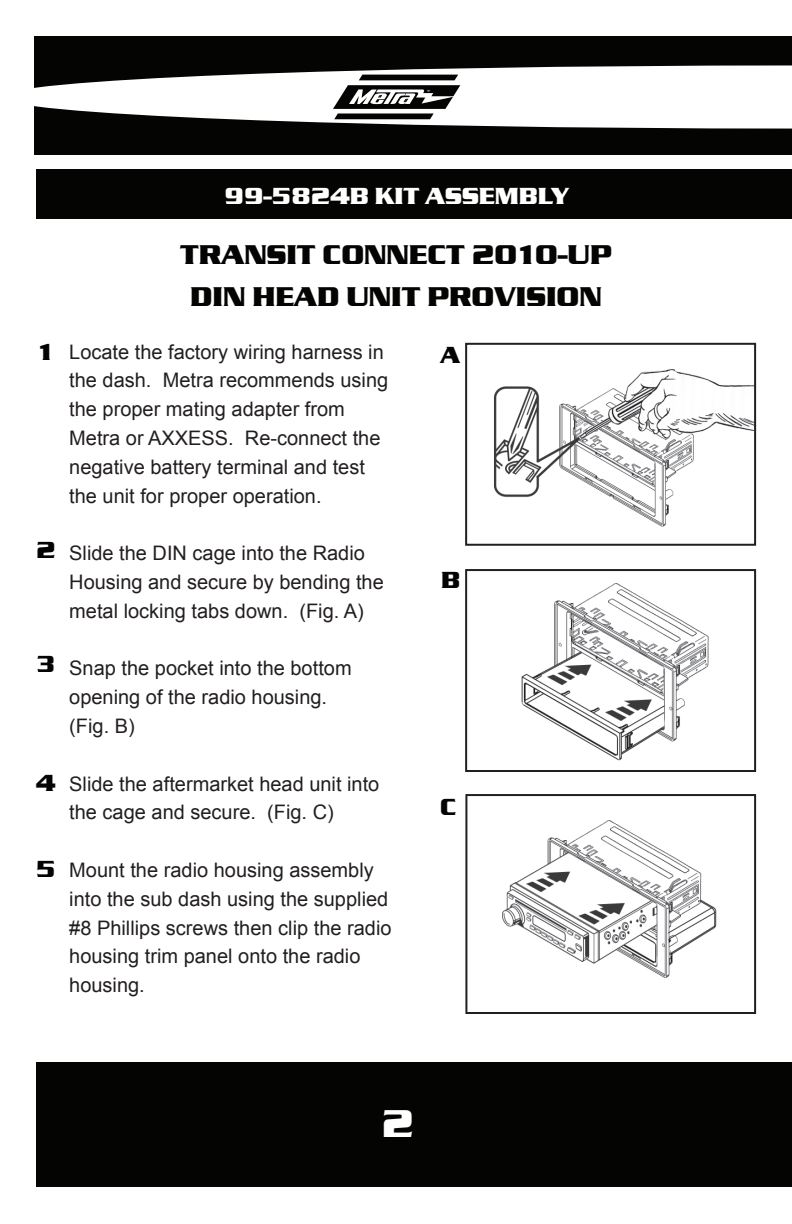
<style>
.page{position:relative;width:792px;height:1224px;background:#fff}
.page>*{position:absolute;margin:0;border:0;box-sizing:border-box;transform-origin:0 0}
.t1{font:700 40px "Serpentine D";color:#fff}
.t2{font:700 28px/41.8px "Serpentine D";color:#040503;text-align:center}
.t3{font:700 24px "Serpentine D";color:#fff}
.t4{font:700 24px "Serpentine D";color:#040503}
.t5{font:20px/28.8px "Arial";color:#231f20}
</style>
<div class="page">
<div style="left:36px;top:1063px;width:756px;height:124px;background:#040503"></div>
<div style="left:34px;top:36px;width:758px;height:119px;background:#040503"></div>
<svg style="left:34px;top:65px;width:758px;height:64px;fill:#fff"></svg>
<div style="left:36px;top:169px;width:756px;height:50px;background:#040503"></div>
<svg style="left:333px;top:75px;width:127px;height:44px"></svg>
<img style="left:494px;top:368px;width:259px;height:159px">
<div style="left:465px;top:343px;width:291px;height:203px;border:2px solid #231f20"></div>
<img style="left:521px;top:583px;width:188px;height:178px">
<div style="left:465px;top:569px;width:291px;height:203px;border:2px solid #231f20"></div>
<img style="left:502px;top:820px;width:215px;height:158px">
<div style="left:465px;top:794px;width:291px;height:220px;border:2px solid #231f20"></div>
<p class="t3" style="left:225px;top:183px;width:346px">99-5824B KIT ASSEMBLY</p>
<p class="t4" style="left:36px;top:339px;width:21px">1</p>
<p class="t4" style="left:36px;top:537px;width:21px">2</p>
<p class="t4" style="left:36px;top:651px;width:21px">3</p>
<p class="t4" style="left:36px;top:770px;width:21px">4</p>
<p class="t4" style="left:36px;top:856px;width:21px">5</p>
<p class="t2" style="left:180px;top:234px;width:433px">TRANSIT CONNECT 2010-UP<br>DIN HEAD UNIT PROVISION</p>
<p class="t5" style="left:69px;top:337px;width:321px">Locate the factory wiring harness in the dash. Metra recommends using the proper mating adapter from Metra or AXXESS. Re-connect the negative battery terminal and test the unit for proper operation.</p>
<p class="t5" style="left:69px;top:539px;width:316px">Slide the DIN cage into the Radio<br>Housing and secure by bending the metal locking tabs down. (Fig. A)</p>
<p class="t5" style="left:69px;top:654px;width:284px">Snap the pocket into the bottom opening of the radio housing. (Fig. B)</p>
<p class="t5" style="left:69px;top:769px;width:312px">Slide the aftermarket head unit into the cage and secure. (Fig. C)</p>
<p class="t5" style="left:69px;top:856px;width:324px">Mount the radio housing assembly into the sub dash using the supplied #8 Phillips screws then clip the radio housing trim panel onto the radio housing.</p>
<p class="t4" style="left:440px;top:341px;width:21px">A</p>
<p class="t4" style="left:441px;top:567px;width:21px">B</p>
<p class="t4" style="left:440px;top:793px;width:18px">C</p>
<p class="t1" style="left:381px;top:1101px;width:34px">2</p>
</div>
